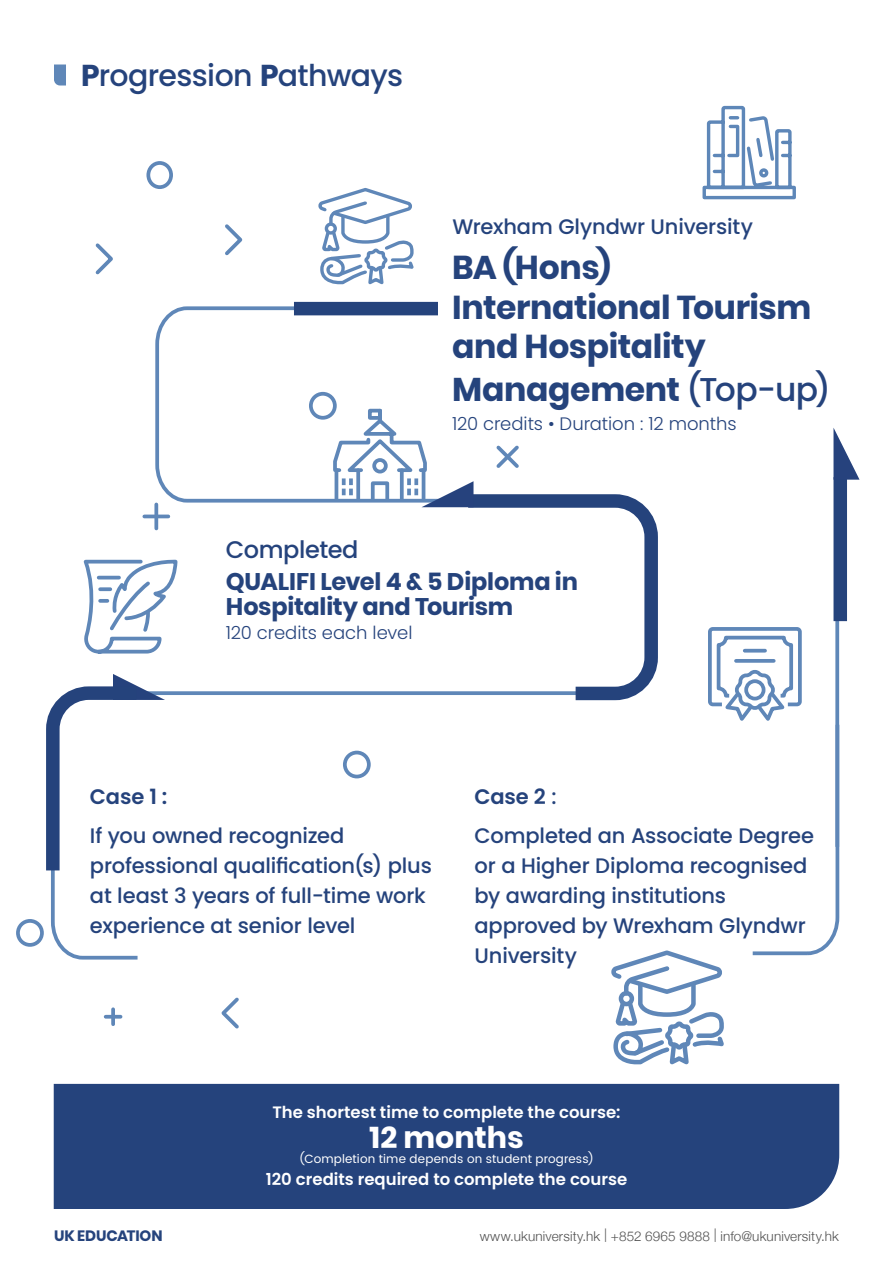
<style>
.page{position:relative;width:893px;height:1263px;background:#fff}
.page>*{position:absolute;margin:0;border:0;box-sizing:border-box;transform-origin:0 0}
.t1{font:700 33px/39.6px "Poppins";letter-spacing:-.01em;color:#25437c}
.t2{font:500 30px "Poppins";letter-spacing:-.02em;color:#25437c}
.t3{font:700 30px "Poppins";color:#fff}
.t4{font:700 24px/25.5px "Poppins";letter-spacing:-.01em;color:#25437c}
.t5{font:500 24px "Poppins";letter-spacing:-.015em;color:#25437c}
.t6{font:500 21px/30px "Poppins";letter-spacing:-.005em;color:#25437c}
.t7{font:600 21px "Poppins";color:#25437c}
.t8{font:300 18px "Poppins";letter-spacing:-.005em;color:#25437c}
.t9{font:600 16.5px "Poppins";color:#fff}
.t10{font:700 15px "Poppins";letter-spacing:-.01em;color:#25437c}
.t11{font:300 13.5px "Helvetica Neue";letter-spacing:.01em;color:#505050}
.t12{font:12px "Poppins";letter-spacing:.015em;color:#fff}
.s1{font-weight:700}
.s2{font-weight:500}
.s3{font-weight:600}
</style>
<div class="page">
<div style="left:54px;top:1084px;width:785px;height:125px;background:#25437c"></div>
<hr style="left:106px;top:1015px;width:15px;height:3px;background:#5f87b8">
<svg style="left:111px;top:1009px;width:4px;height:15px"></svg>
<svg style="left:54px;top:65px;width:12px;height:21px"></svg>
<div style="left:16px;top:919px;width:28px;height:28px;border:4px solid #5f87b8;border-radius:50%"></div>
<svg style="left:221px;top:997px;width:18px;height:32px"></svg>
<div style="left:146px;top:161px;width:27px;height:28px;border:4px solid #5f87b8;border-radius:50%"></div>
<svg style="left:95px;top:243px;width:18px;height:32px"></svg>
<svg style="left:51px;top:306px;width:404px;height:654px"></svg>
<svg style="left:318px;top:188px;width:96px;height:97px"></svg>
<div style="left:294px;top:302px;width:144px;height:13px;background:#25437c"></div>
<svg style="left:80px;top:456px;width:99px;height:200px"></svg>
<svg style="left:455px;top:494px;width:203px;height:207px"></svg>
<svg style="left:702px;top:105px;width:94px;height:95px"></svg>
<svg style="left:331px;top:407px;width:149px;height:107px"></svg>
<svg style="left:46px;top:663px;width:148px;height:221px"></svg>
<div style="left:309px;top:392px;width:28px;height:28px;border:4px solid #5f87b8;border-radius:50%"></div>
<div style="left:343px;top:751px;width:28px;height:27px;border:4px solid #5f87b8;border-radius:50%"></div>
<svg style="left:225px;top:224px;width:18px;height:32px"></svg>
<hr style="left:144px;top:515px;width:24px;height:3px;background:#5f87b8">
<svg style="left:154px;top:504px;width:4px;height:24px"></svg>
<svg style="left:496px;top:445px;width:23px;height:23px"></svg>
<svg style="left:835px;top:621px;width:4px;height:4px"></svg>
<div style="left:833px;top:477px;width:14px;height:144px;background:#25437c"></div>
<svg style="left:833px;top:428px;width:27px;height:58px"></svg>
<svg style="left:611px;top:625px;width:229px;height:440px"></svg>
<h2 class="t2" style="left:81px;top:58px;width:324px"><span class="s1">P</span>rogression <span class="s1">P</span>athways</h2>
<p class="t6" style="left:452px;top:212px;width:302px">Wrexham Glyndwr University</p>
<h1 class="t1" style="left:452px;top:248px;width:361px">BA (Hons)<br>International Tourism and Hospitality</h1>
<h1 class="t1" style="left:452px;top:370px;width:381px">Management <span class="s2">(Top-up)</span></h1>
<p class="t8" style="left:452px;top:413px;width:286px">120 credits • Duration : 12 months</p>
<p class="t5" style="left:226px;top:536px;width:134px">Completed</p>
<p class="t4" style="left:226px;top:568px;width:354px">QUALIFI Level 4 &amp; 5 Diploma in<br>Hospitality and Tourism</p>
<p class="t8" style="left:226px;top:622px;width:188px">120 credits each level</p>
<p class="t7" style="left:90px;top:784px;width:79px">Case 1 :</p>
<p class="t6" style="left:90px;top:821px;width:343px">If you owned recognized professional qualification(s) plus at least 3 years of full-time work experience at senior level</p>
<p class="t6" style="left:474px;top:777px;width:341px;line-height:39px"><span class="s3">Case 2</span> :<br>Completed an Associate Degree</p>
<p class="t6" style="left:474px;top:851px;width:334px">or a Higher Diploma recognised by awarding institutions approved by Wrexham Glyndwr<br>University</p>
<p class="t9" style="left:272px;top:1102px;width:350px">The shortest time to complete the course:</p>
<h2 class="t3" style="left:369px;top:1120px;width:156px">12 months</h2>
<p class="t12" style="left:299px;top:1150px;width:297px">(Completion time depends on student progress)</p>
<p class="t9" style="left:266px;top:1170px;width:363px">120 credits required to complete the course</p>
<p class="t10" style="left:54px;top:1227px;width:110px">UK EDUCATION</p>
<p class="t11" style="left:480px;top:1225px;width:361px">www.ukuniversity.hk | +852 6965 9888 | info@ukuniversity.hk</p>
</div>
